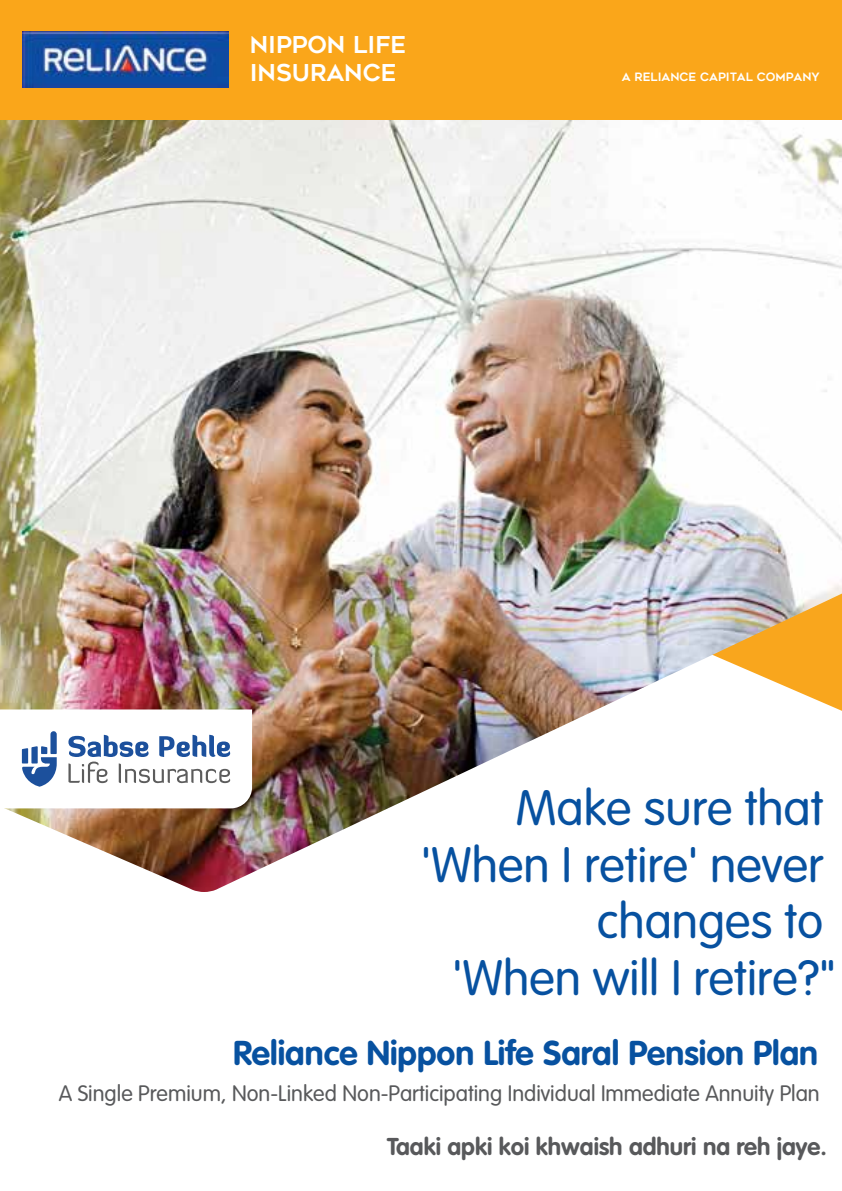
<style>
.page{position:relative;width:842px;height:1191px;background:#fff}
.page>*{position:absolute;margin:0;border:0;box-sizing:border-box;transform-origin:0 0}
.t1{font:300 48.8px/56.4px "VAG Rounded Std";color:#0751a0;text-align:right}
.t2{font:700 34px "VAG Rounded Std";color:#0751a0}
.t3{font:700 24px "VAG Rounded Std";color:#58595b}
.t4{font:23.2px/27.8px "Geometos";color:#fff}
.t5{font:300 22px "VAG Rounded Std";color:#58595b}
.t6{font:11.4px "Geometos";color:#fff}
</style>
<div class="page">
<img style="left:0;top:119px;width:842px;height:773px">
<svg style="left:0;top:709px;width:252px;height:99px"></svg>
<div style="left:0;top:0;width:842px;height:119px;background:#faa61a"></div>
<img style="left:22px;top:31px;width:207px;height:57px">
<p class="t4" style="left:250px;top:31px;width:158px">NIPPON LIFE<br>INSURANCE</p>
<p class="t6" style="left:622px;top:70px;width:199px">A RELIANCE CAPITAL COMPANY</p>
<h1 class="t1" style="left:421px;top:782px;width:416px">Make sure that 'When I retire' never changes to<br>'When will I retire?"</h1>
<h2 class="t2" style="left:233px;top:1032px;width:586px">Reliance Nippon Life Saral Pension Plan</h2>
<p class="t5" style="left:59px;top:1081px;width:762px">A Single Premium, Non-Linked Non-Participating Individual Immediate Annuity Plan</p>
<p class="t3" style="left:387px;top:1132px;width:441px">Taaki apki koi khwaish adhuri na reh jaye.</p>
</div>
